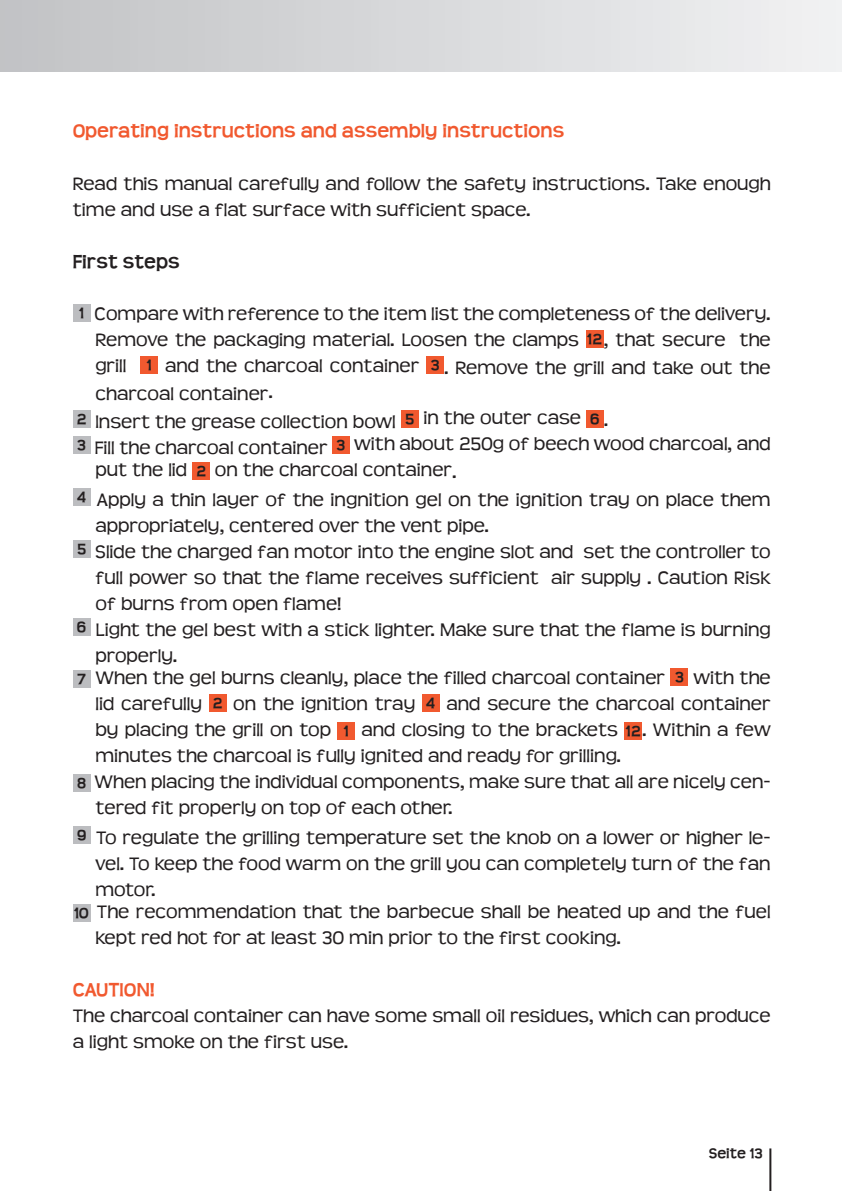
<style>
.page{position:relative;width:842px;height:1191px;background:#fff}
.page>*{position:absolute;margin:0;border:0;box-sizing:border-box;transform-origin:0 0}
.Liste{font:20px/26px "Teen";color:#231f20}
.t1{font:700 20px "Teen";color:#f1592f}
.t2{font:700 20px "Teen";color:#231f20}
.t3{font:700 16px "Teen";color:#231f20}
.t4{font:700 15px "Teen";color:#231f20}
</style>
<div class="page">
<div style="left:0;top:0;width:842px;height:71px;background:linear-gradient(to right,#c1c2c5,#f0f1f2)"></div>
<hr style="left:769px;top:1148px;width:2px;height:43px;background:#231f20">
<div style="left:73px;top:304px;width:17px;height:17px;background:#bcbdc0"></div>
<div style="left:586px;top:330px;width:17px;height:17px;background:#f1592f"></div>
<div style="left:140px;top:356px;width:18px;height:17px;background:#f1592f"></div>
<div style="left:426px;top:356px;width:18px;height:17px;background:#f1592f"></div>
<div style="left:73px;top:410px;width:17px;height:17px;background:#bcbdc0"></div>
<div style="left:401px;top:410px;width:17px;height:17px;background:#f1592f"></div>
<div style="left:586px;top:410px;width:18px;height:17px;background:#f1592f"></div>
<div style="left:73px;top:436px;width:17px;height:17px;background:#bcbdc0"></div>
<div style="left:332px;top:436px;width:18px;height:17px;background:#f1592f"></div>
<div style="left:192px;top:462px;width:18px;height:17px;background:#f1592f"></div>
<div style="left:73px;top:488px;width:17px;height:17px;background:#bcbdc0"></div>
<div style="left:73px;top:540px;width:17px;height:17px;background:#bcbdc0"></div>
<div style="left:73px;top:618px;width:17px;height:17px;background:#bcbdc0"></div>
<div style="left:73px;top:670px;width:17px;height:17px;background:#bcbdc0"></div>
<div style="left:671px;top:668px;width:17px;height:17px;background:#f1592f"></div>
<div style="left:209px;top:694px;width:17px;height:17px;background:#f1592f"></div>
<div style="left:422px;top:694px;width:18px;height:17px;background:#f1592f"></div>
<div style="left:337px;top:722px;width:18px;height:17px;background:#f1592f"></div>
<div style="left:624px;top:722px;width:18px;height:17px;background:#f1592f"></div>
<div style="left:73px;top:774px;width:17px;height:17px;background:#bcbdc0"></div>
<div style="left:73px;top:826px;width:17px;height:17px;background:#bcbdc0"></div>
<div style="left:73px;top:904px;width:17px;height:17px;background:#bcbdc0"></div>
<p class="t1" style="left:73px;top:120px;width:493px">Operating instructions and assembly instructions</p>
<p class="Liste" style="left:73px;top:171px;width:699px">Read this manual carefully and follow the safety instructions. Take enough time and use a flat surface with sufficient space.</p>
<p class="t2" style="left:73px;top:250px;width:108px">First steps</p>
<p class="t3" style="left:79px;top:303px;width:6px">1</p>
<p class="Liste" style="left:95px;top:301px;width:678px">Compare with reference to the item list the completeness of the delivery.<br>Remove the packaging material. Loosen the clamps</p>
<p class="t3" style="left:587px;top:329px;width:16px">12</p>
<p class="Liste" style="left:603px;top:327px;width:169px">, that secure the</p>
<p class="Liste" style="left:95px;top:353px;width:33px">grill</p>
<p class="t3" style="left:147px;top:355px;width:6px">1</p>
<p class="Liste" style="left:165px;top:353px;width:256px">and the charcoal container</p>
<p class="t3" style="left:431px;top:355px;width:10px">3</p>
<p class="Liste" style="left:444px;top:355px;width:328px">. Remove the grill and take out the</p>
<p class="Liste" style="left:95px;top:381px;width:179px">charcoal container.</p>
<p class="t3" style="left:77px;top:409px;width:12px">2</p>
<p class="Liste" style="left:95px;top:409px;width:302px">Insert the grease collection bowl</p>
<p class="t3" style="left:405px;top:409px;width:11px">5</p>
<p class="Liste" style="left:423px;top:405px;width:159px">in the outer case</p>
<p class="t3" style="left:590px;top:409px;width:11px">6</p>
<p class="Liste" style="left:604px;top:407px;width:6px">.</p>
<p class="t3" style="left:77px;top:435px;width:10px">3</p>
<p class="Liste" style="left:95px;top:435px;width:234px">Fill the charcoal container</p>
<p class="t3" style="left:337px;top:435px;width:10px">3</p>
<p class="Liste" style="left:354px;top:431px;width:418px">with about 250g of beech wood charcoal, and</p>
<p class="Liste" style="left:95px;top:457px;width:93px">put the lid</p>
<p class="t3" style="left:196px;top:461px;width:12px">2</p>
<p class="Liste" style="left:215px;top:457px;width:243px">on the charcoal container.</p>
<p class="t3" style="left:77px;top:487px;width:11px">4</p>
<p class="Liste" style="left:95px;top:487px;width:677px">Apply a thin layer of the ingnition gel on the ignition tray on place them appropriately, centered over the vent pipe.</p>
<p class="t3" style="left:77px;top:539px;width:11px">5</p>
<p class="Liste" style="left:95px;top:539px;width:677px;text-align:justify">Slide the charged fan motor into the engine slot and set the controller to full power so that the flame receives sufficient air supply . Caution Risk of burns from open flame!</p>
<p class="t3" style="left:77px;top:617px;width:11px">6</p>
<p class="Liste" style="left:95px;top:617px;width:677px">Light the gel best with a stick lighter. Make sure that the flame is burning properly.</p>
<p class="t3" style="left:77px;top:669px;width:10px">7</p>
<p class="Liste" style="left:96px;top:665px;width:571px">When the gel burns cleanly, place the filled charcoal container</p>
<p class="t3" style="left:675px;top:667px;width:10px">3</p>
<p class="Liste" style="left:693px;top:665px;width:79px">with the</p>
<p class="Liste" style="left:95px;top:691px;width:108px">lid carefully</p>
<p class="t3" style="left:213px;top:693px;width:12px">2</p>
<p class="Liste" style="left:233px;top:691px;width:184px">on the ignition tray</p>
<p class="t3" style="left:426px;top:693px;width:11px">4</p>
<p class="Liste" style="left:446px;top:691px;width:326px">and secure the charcoal container</p>
<p class="Liste" style="left:95px;top:717px;width:237px">by placing the grill on top</p>
<p class="t3" style="left:344px;top:721px;width:6px">1</p>
<p class="Liste" style="left:361px;top:717px;width:258px">and closing to the brackets</p>
<p class="t3" style="left:626px;top:721px;width:16px">12</p>
<p class="Liste" style="left:642px;top:717px;width:130px">. Within a few</p>
<p class="Liste" style="left:95px;top:743px;width:527px">minutes the charcoal is fully ignited and ready for grilling.</p>
<p class="t3" style="left:77px;top:773px;width:11px">8</p>
<p class="Liste" style="left:95px;top:769px;width:677px">When placing the individual components, make sure that all are nicely cen&shy;tered fit properly on top of each other.</p>
<p class="t3" style="left:77px;top:825px;width:11px">9</p>
<p class="Liste" style="left:95px;top:825px;width:677px;text-align:justify">To regulate the grilling temperature set the knob on a lower or higher le&shy;vel. To keep the food warm on the grill you can completely turn of the fan motor.</p>
<p class="t3" style="left:74px;top:903px;width:16px">10</p>
<p class="Liste" style="left:95px;top:899px;width:677px">The recommendation that the barbecue shall be heated up and the fuel kept red hot for at least 30 min prior to the first cooking.</p>
<p class="t1" style="left:73px;top:978px;width:84px">CAUTION!</p>
<p class="Liste" style="left:73px;top:1003px;width:699px">The charcoal container can have some small oil residues, which can produce a light smoke on the first use.</p>
<p class="t4" style="left:709px;top:1144px;width:55px">Seite 13</p>
</div>
